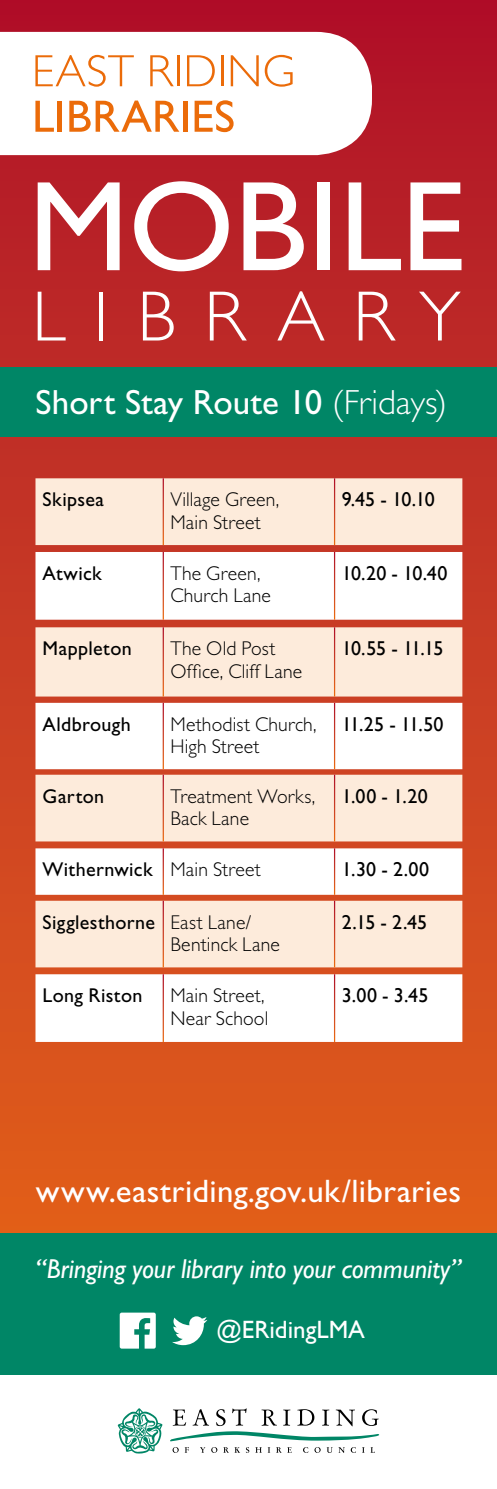
<style>
.page{position:relative;width:497px;height:1489px;background:#fff}
.page>*{position:absolute;margin:0;border:0;box-sizing:border-box;transform-origin:0 0}
.t1{font:35px "Gill Sans Std";color:#fff}
.t2{font:32.5px "Gill Sans Std";letter-spacing:.01em;color:#fff}
.t3{font:italic 27.5px "Gill Sans Std";letter-spacing:-.005em;color:#fff}
.t4{font:25px "Gill Sans";color:#fff}
.t5{font:300 20px/22.5px "Gill Sans Std";letter-spacing:.01em;color:#000}
.t6{font:20px "Gill Sans";letter-spacing:.005em;color:#000}
.t7{font:20px "Gill Sans Std";letter-spacing:.02em;color:#000}
.s1{font-weight:300}
.s2{font-weight:400}
</style>
<div class="page">
<svg style="left:170px;top:1408px;width:208px;height:44px"></svg>
<svg style="left:118px;top:1408px;width:44px;height:45px"></svg>
<div style="left:0;top:0;width:496px;height:1233px;background:linear-gradient(to bottom,#ae122b,#e1621e)"></div>
<svg style="left:0;top:32px;width:371px;height:123px"></svg>
<svg style="left:35px;top:55px;width:99px;height:32px"></svg>
<svg style="left:150px;top:55px;width:23px;height:31px"></svg>
<hr style="left:177px;top:55px;width:2px;height:31px;background:#eb6b09">
<svg style="left:187px;top:55px;width:27px;height:31px"></svg>
<hr style="left:220px;top:55px;width:3px;height:31px;background:#eb6b09">
<svg style="left:230px;top:55px;width:28px;height:31px"></svg>
<svg style="left:264px;top:55px;width:28px;height:32px"></svg>
<svg style="left:35px;top:101px;width:19px;height:31px"></svg>
<hr style="left:58px;top:101px;width:4px;height:31px;background:#eb6b09">
<svg style="left:69px;top:101px;width:110px;height:31px"></svg>
<hr style="left:183px;top:101px;width:4px;height:31px;background:#eb6b09">
<svg style="left:194px;top:100px;width:39px;height:32px"></svg>
<svg style="left:38px;top:182px;width:81px;height:88px"></svg>
<svg style="left:134px;top:181px;width:94px;height:90px"></svg>
<svg style="left:243px;top:182px;width:60px;height:88px"></svg>
<div style="left:316px;top:182px;width:13px;height:88px;background:#fff"></div>
<svg style="left:410px;top:182px;width:51px;height:88px"></svg>
<svg style="left:348px;top:182px;width:52px;height:88px"></svg>
<svg style="left:38px;top:292px;width:28px;height:48px"></svg>
<hr style="left:99px;top:292px;width:4px;height:48px;background:#fff">
<svg style="left:143px;top:292px;width:30px;height:48px"></svg>
<svg style="left:209px;top:292px;width:37px;height:48px"></svg>
<svg style="left:277px;top:291px;width:47px;height:49px;background:#c84f4f"></svg>
<svg style="left:358px;top:292px;width:37px;height:48px"></svg>
<svg style="left:418px;top:292px;width:42px;height:48px;background:#c54646"></svg>
<div style="left:0;top:367px;width:496px;height:69px;background:#008666"></div>
<div style="left:0;top:1233px;width:496px;height:69px;background:#008666"></div>
<div style="left:0;top:1300px;width:496px;height:74px;background:#008666"></div>
<svg style="left:172px;top:1316px;width:35px;height:28px"></svg>
<svg style="left:119px;top:1312px;width:36px;height:36px"></svg>
<div style="left:35px;top:627px;width:427px;height:69px;background:#fdebdb"></div>
<hr style="left:333px;top:627px;width:2px;height:69px;background:#fff">
<hr style="left:162px;top:627px;width:2px;height:69px;background:#fff">
<div style="left:35px;top:900px;width:427px;height:67px;background:#fdebdb"></div>
<hr style="left:333px;top:900px;width:2px;height:67px;background:#fff">
<hr style="left:162px;top:900px;width:2px;height:67px;background:#fff">
<svg style="left:35px;top:552px;width:427px;height:67px"></svg>
<hr style="left:333px;top:552px;width:2px;height:67px;background:#fff">
<hr style="left:162px;top:552px;width:2px;height:67px;background:#fff">
<svg style="left:35px;top:848px;width:427px;height:46px"></svg>
<hr style="left:333px;top:848px;width:2px;height:46px;background:#fff">
<hr style="left:162px;top:848px;width:2px;height:46px;background:#fff">
<svg style="left:35px;top:974px;width:427px;height:67px"></svg>
<hr style="left:333px;top:974px;width:2px;height:67px;background:#fff">
<hr style="left:162px;top:974px;width:2px;height:67px;background:#fff">
<div style="left:35px;top:478px;width:427px;height:67px;background:#fdebdb"></div>
<hr style="left:333px;top:478px;width:2px;height:67px;background:#fff">
<hr style="left:162px;top:478px;width:2px;height:67px;background:#fff">
<svg style="left:35px;top:702px;width:427px;height:139px"></svg>
<hr style="left:333px;top:774px;width:2px;height:67px;background:#fff">
<hr style="left:162px;top:774px;width:2px;height:67px;background:#fff">
<h1 class="t1" style="left:35px;top:382px;width:412px">Short Stay Route 10 <span class="s1">(Fridays)</span></h1>
<p class="t7" style="left:43px;top:488px;width:63px">Skipsea</p>
<p class="t5" style="left:170px;top:488px;width:110px">Village Green,<br>Main Street</p>
<p class="t6" style="left:341px;top:488px;width:95px">9.45 - 10.10</p>
<p class="t7" style="left:43px;top:561px;width:61px">Atwick</p>
<p class="t5" style="left:170px;top:562px;width:102px">The Green,<br>Church Lane</p>
<p class="t6" style="left:341px;top:561px;width:107px">10.20 - 10.40</p>
<p class="t7" style="left:43px;top:637px;width:91px">Mappleton</p>
<p class="t5" style="left:170px;top:637px;width:133px">The Old Post<br>Office, Cliff Lane</p>
<p class="t6" style="left:341px;top:636px;width:103px">10.55 - 11.15</p>
<p class="t7" style="left:43px;top:712px;width:89px">Aldbrough</p>
<p class="t5" style="left:170px;top:713px;width:148px">Methodist Church,<br>High Street</p>
<p class="t6" style="left:341px;top:712px;width:103px">11.25 - 11.50</p>
<p class="t7" style="left:43px;top:784px;width:63px">Garton</p>
<p class="t5" style="left:170px;top:784px;width:146px">Treatment Works,<br>Back Lane</p>
<p class="t6" style="left:341px;top:784px;width:87px">1.00 - 1.20</p>
<p class="t7" style="left:43px;top:858px;width:219px">Withernwick <span class="s1">Main Street</span></p>
<p class="t6" style="left:341px;top:857px;width:89px">1.30 - 2.00</p>
<p class="t5" style="left:170px;top:910px;width:111px;text-indent:-128px"><span class="s2">Sigglesthorne</span> East Lane/<br>Bentinck Lane</p>
<p class="t6" style="left:341px;top:910px;width:87px">2.15 - 2.45</p>
<p class="t7" style="left:43px;top:983px;width:101px">Long Riston</p>
<p class="t5" style="left:170px;top:984px;width:99px">Main Street,<br>Near School</p>
<p class="t6" style="left:341px;top:983px;width:88px">3.00 - 3.45</p>
<h2 class="t2" style="left:36px;top:1172px;width:426px">www.eastriding.gov.uk/libraries</h2>
<h3 class="t3" style="left:35px;top:1252px;width:427px">“Bringing your library into your community”</h3>
<p class="t4" style="left:216px;top:1314px;width:150px">@ERidingLMA</p>
</div>
